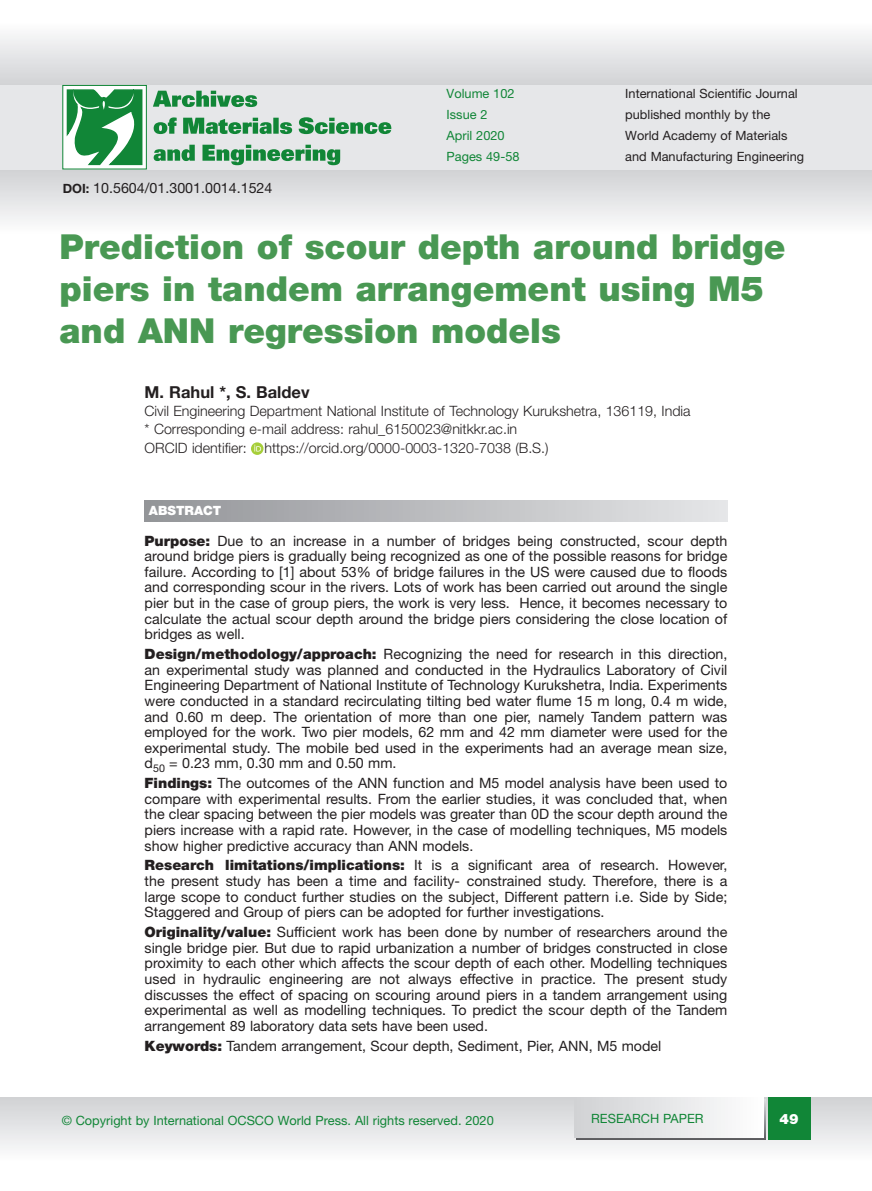
<style>
.page{position:relative;width:872px;height:1191px;background:#fff}
.page>*{position:absolute;margin:0;border:0;box-sizing:border-box;transform-origin:0 0}
.tytuł_artykułu{font:900 34.5px/42px "Helvetica Neue LT Pro";color:#499853}
.autorzy{font:700 16.5px "Helvetica Neue LT Pro";color:#231f20}
.tekst_abstraktu{font:14.25px/15.6px "Helvetica Neue LT Pro";color:#231f20;text-align:justify}
.uczelnia{font:300 14.25px "Helvetica Neue LT Pro";color:#231f20}
.t1{font:900 14.25px "Helvetica Neue LT Pro";color:#fff}
.t2{font:12.75px/21px "Helvetica Neue LT Pro";color:#118637}
.t3{font:12.75px/21px "Helvetica Neue LT Pro";color:#231f20}
.t4{font:900 12.75px "Helvetica Neue LT Pro";color:#fff}
.s1{font-weight:700;font-size:12.75px}
.s2{font-weight:900}
</style>
<div class="page">
<svg style="left:0;top:35px;width:872px;height:50px"></svg>
<svg style="left:0;top:1097px;width:872px;height:52px"></svg>
<div style="left:767px;top:1097px;width:43px;height:43px;background:#118637"></div>
<div style="left:0;top:85px;width:872px;height:85px;background:#e6e7e9"></div>
<svg style="left:0;top:170px;width:872px;height:51px"></svg>
<svg style="left:154px;top:145px;width:186px;height:20px"></svg>
<svg style="left:154px;top:117px;width:237px;height:17px"></svg>
<svg style="left:153px;top:91px;width:104px;height:16px"></svg>
<div style="left:62px;top:85px;width:85px;height:84px;background:#fff;border:1px solid #118637"></div>
<svg style="left:66px;top:89px;width:77px;height:77px"></svg>
<div style="left:576px;top:1099px;width:189px;height:41px;background:linear-gradient(to right,#d0d2d4,#fefeff)"></div>
<svg style="left:574px;top:1097px;width:189px;height:40px"></svg>
<div style="left:145px;top:500px;width:582px;height:21px;background:linear-gradient(to right,#939498,#e5e6e7)"></div>
<svg style="left:251px;top:442px;width:12px;height:13px"></svg>
<svg style="left:254px;top:445px;width:7px;height:6px"></svg>
<p class="tekst_abstraktu" style="left:63px;top:180px;width:211px"><span class="s1">DOI:</span> 10.5604/01.3001.0014.1524</p>
<p class="t2" style="left:446px;top:83px;width:74px">Volume 102<br>Issue 2<br>April 2020<br>Pages 49-58</p>
<p class="t3" style="left:625px;top:83px;width:180px">International Scientific Journal published monthly by the<br>World Academy of Materials and Manufacturing Engineering</p>
<p class="tytuł_artykułu" style="left:60px;top:225px;width:727px">Prediction of scour depth around bridge piers in tandem arrangement using M5 and ANN regression models</p>
<p class="autorzy" style="left:145px;top:382px;width:167px">M. Rahul *, S. Baldev</p>
<p class="uczelnia" style="left:145px;top:402px;width:547px">Civil Engineering Department National Institute of Technology Kurukshetra, 136119, India</p>
<p class="uczelnia" style="left:145px;top:420px;width:374px">* Corresponding e-mail address: rahul_6150023@nitkkr.ac.in</p>
<p class="uczelnia" style="left:145px;top:439px;width:405px">ORCID identifier: https://orcid.org/0000-0003-1320-7038 (B.S.)</p>
<p class="t4" style="left:149px;top:503px;width:74px">ABSTRACT</p>
<p class="tekst_abstraktu" style="left:145px;top:532px;width:584px"><span class="s2">Purpose:</span> Due to an increase in a number of bridges being constructed, scour depth around bridge piers is gradually being recognized as one of the possible reasons for bridge failure. According to [1] about 53% of bridge failures in the US were caused due to floods and corresponding scour in the rivers. Lots of work has been carried out around the single pier but in the case of group piers, the work is very less. Hence, it becomes necessary to calculate the actual scour depth around the bridge piers considering the close location of bridges as well.</p>
<p class="tekst_abstraktu" style="left:145px;top:646px;width:584px"><span class="s2">Design/methodology/approach:</span> Recognizing the need for research in this direction, an experimental study was planned and conducted in the Hydraulics Laboratory of Civil Engineering Department of National Institute of Technology Kurukshetra, India. Experiments were conducted in a standard recirculating tilting bed water flume 15 m long, 0.4 m wide, and 0.60 m deep. The orientation of more than one pier, namely Tandem pattern was employed for the work. Two pier models, 62 mm and 42 mm diameter were used for the experimental study. The mobile bed used in the experiments had an average mean size, d<sub>50</sub> = 0.23 mm, 0.30 mm and 0.50 mm.</p>
<p class="tekst_abstraktu" style="left:145px;top:775px;width:584px"><span class="s2">Findings:</span> The outcomes of the ANN function and M5 model analysis have been used to compare with experimental results. From the earlier studies, it was concluded that, when the clear spacing between the pier models was greater than 0D the scour depth around the piers increase with a rapid rate. However, in the case of modelling techniques, M5 models show higher predictive accuracy than ANN models.</p>
<p class="tekst_abstraktu" style="left:145px;top:857px;width:584px"><span class="s2">Research limitations/implications:</span> It is a significant area of research. However, the present study has been a time and facility- constrained study. Therefore, there is a large scope to conduct further studies on the subject, Different pattern i.e. Side by Side; Staggered and Group of piers can be adopted for further investigations.</p>
<p class="tekst_abstraktu" style="left:145px;top:924px;width:584px"><span class="s2">Originality/value:</span> Sufficient work has been done by number of researchers around the single bridge pier. But due to rapid urbanization a number of bridges constructed in close proximity to each other which affects the scour depth of each other. Modelling techniques used in hydraulic engineering are not always effective in practice. The present study discusses the effect of spacing on scouring around piers in a tandem arrangement using experimental as well as modelling techniques. To predict the scour depth of the Tandem arrangement 89 laboratory data sets have been used.</p>
<p class="tekst_abstraktu" style="left:145px;top:1037px;width:518px"><span class="s2">Keywords:</span> Tandem arrangement, Scour depth, Sediment, Pier, ANN, M5 model</p>
<p class="t2" style="left:62px;top:1109px;width:433px">© Copyright by International OCSCO World Press. All rights reserved. 2020</p>
<p class="t2" style="left:591px;top:1107px;width:114px">RESEARCH PAPER</p>
<p class="t1" style="left:779px;top:1110px;width:21px">49</p>
</div>
